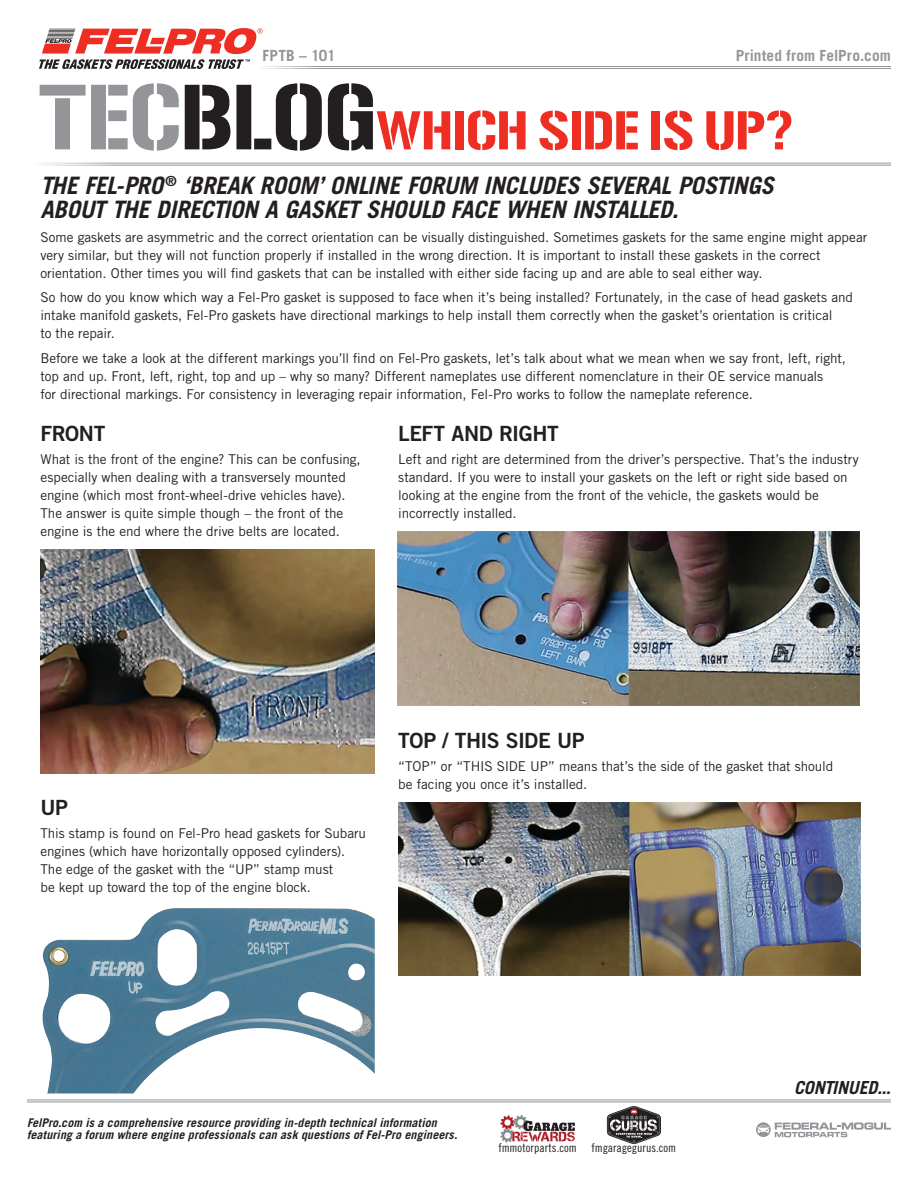
<style>
.page{position:relative;width:918px;height:1188px;background:#fff}
.page>*{position:absolute;margin:0;border:0;box-sizing:border-box;transform-origin:0 0}
.t1{font:54px "Gunplay";letter-spacing:-.005em;color:#ee2e22}
.t2{font:italic 700 24px/24px "Trade Gothic LT Std";letter-spacing:-.01em;color:#231f20}
.t3{font:21px "Trade Gothic LT Std Bd 2";letter-spacing:-.02em;color:#231f20}
.t4{font:italic 700 18px "Trade Gothic LT Std";letter-spacing:-.01em;color:#231f20}
.t5{font:700 15.3px "Trade Gothic LT Std";letter-spacing:.01em;color:#939598}
.t6{font:13.5px/18px "Trade Gothic LT Std";letter-spacing:-.005em;color:#231f20}
.t7{font:italic 700 12px "Trade Gothic LT Std";letter-spacing:.01em;color:#231f20}
.t8{font:12px "Trade Gothic LT Std Cn 18";color:#231f20}
.s1{font-size:91.5px;color:#939598}
.s2{font-size:91.5px;color:#231f20}
</style>
<div class="page">
<hr style="left:27px;top:1099px;width:864px;height:1px;background:#939598">
<hr style="left:27px;top:1101px;width:864px;height:1px;background:#939598">
<hr style="left:255px;top:66px;width:636px;height:1px;background:#939598">
<hr style="left:255px;top:68px;width:636px;height:1px;background:#939598">
<hr style="left:27px;top:163px;width:864px;height:1px;background:#939598">
<hr style="left:27px;top:165px;width:864px;height:1px;background:#939598">
<svg style="left:756px;top:1122px;width:135px;height:15px"></svg>
<img style="left:399px;top:802px;width:462px;height:174px">
<img style="left:42px;top:908px;width:333px;height:186px">
<img style="left:40px;top:550px;width:335px;height:223px">
<img style="left:397px;top:532px;width:463px;height:173px">
<svg style="left:39px;top:28px;width:224px;height:41px"></svg>
<svg style="left:500px;top:1115px;width:75px;height:28px"></svg>
<svg style="left:607px;top:1106px;width:54px;height:38px"></svg>
<p class="t5" style="left:262px;top:46px;width:75px">FPTB – 101</p>
<p class="t5" style="left:736px;top:46px;width:157px">Printed from FelPro.com</p>
<p class="t1" style="left:37px;top:102px;width:757px"><span class="s1">TEC</span><span class="s2">BLOG</span>WHICH SIDE IS UP?</p>
<p class="t2" style="left:40px;top:174px;width:735px">THE FEL-PRO <sup>®</sup> ‘BREAK ROOM’ ONLINE FORUM INCLUDES SEVERAL POSTINGS<br>ABOUT THE DIRECTION A GASKET SHOULD FACE WHEN INSTALLED.</p>
<p class="t6" style="left:40px;top:228px;width:828px">Some gaskets are asymmetric and the correct orientation can be visually distinguished. Sometimes gaskets for the same engine might appear very similar, but they will not function properly if installed in the wrong direction. It is important to install these gaskets in the correct orientation. Other times you will find gaskets that can be installed with either side facing up and are able to seal either way.</p>
<p class="t6" style="left:40px;top:288px;width:814px">So how do you know which way a Fel-Pro gasket is supposed to face when it’s being installed? Fortunately, in the case of head gaskets and intake manifold gaskets, Fel-Pro gaskets have directional markings to help install them correctly when the gasket’s orientation is critical<br>to the repair.</p>
<p class="t6" style="left:40px;top:349px;width:807px">Before we take a look at the different markings you’ll find on Fel-Pro gaskets, let’s talk about what we mean when we say front, left, right, top and up. Front, left, right, top and up – why so many? Different nameplates use different nomenclature in their OE service manuals<br>for directional markings. For consistency in leveraging repair information, Fel-Pro works to follow the nameplate reference.</p>
<p class="t3" style="left:398px;top:421px;width:162px">LEFT AND RIGHT</p>
<p class="t6" style="left:398px;top:451px;width:462px">Left and right are determined from the driver’s perspective. That’s the industry standard. If you were to install your gaskets on the left or right side based on looking at the engine from the front of the vehicle, the gaskets would be incorrectly installed.</p>
<p class="t3" style="left:40px;top:421px;width:66px">FRONT</p>
<p class="t6" style="left:40px;top:451px;width:322px">What is the front of the engine? This can be confusing, especially when dealing with a transversely mounted engine (which most front-wheel-drive vehicles have).<br>The answer is quite simple though – the front of the engine is the end where the drive belts are located.</p>
<p class="t3" style="left:40px;top:795px;width:29px">UP</p>
<p class="t6" style="left:40px;top:824px;width:327px">This stamp is found on Fel-Pro head gaskets for Subaru engines (which have horizontally opposed cylinders).<br>The edge of the gasket with the “UP” stamp must<br>be kept up toward the top of the engine block.</p>
<p class="t3" style="left:398px;top:727px;width:188px">TOP / THIS SIDE UP</p>
<p class="t6" style="left:398px;top:757px;width:437px">“TOP” or “THIS SIDE UP” means that’s the side of the gasket that should be facing you once it’s installed.</p>
<p class="t4" style="left:794px;top:1076px;width:98px">CONTINUED...</p>
<p class="t7" style="left:27px;top:1116px;width:411px">FelPro.com is a comprehensive resource providing in-depth technical information</p>
<p class="t7" style="left:27px;top:1128px;width:432px">featuring a forum where engine professionals can ask questions of Fel-Pro engineers.</p>
<p class="t8" style="left:498px;top:1141px;width:80px">fmmotorparts.com</p>
<p class="t8" style="left:592px;top:1141px;width:86px">fmgaragegurus.com</p>
</div>
